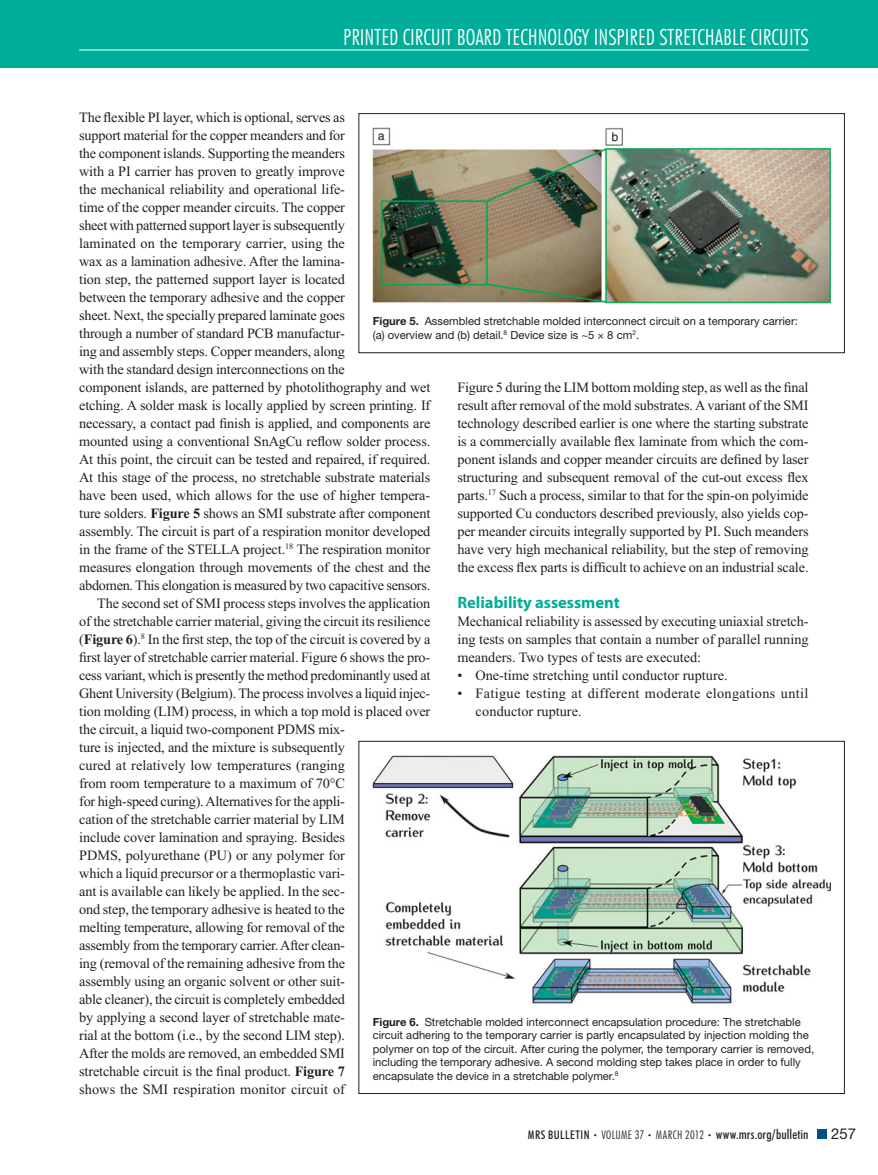
<style>
.page{position:relative;width:878px;height:1175px;background:#fff}
.page>*{position:absolute;margin:0;border:0;box-sizing:border-box;transform-origin:0 0}
.t1{font:300 condensed 22.5px "Futura BT";color:#fff}
.t2{font:700 16.5px "Myriad Pro";color:#00ad98}
.t3{font:15px "Helvetica Neue LT Std";color:#231f20}
.t4{font:14.25px/18px "Times New Roman";letter-spacing:-.01em;color:#231f20;text-align:justify}
.t5{font:14.25px/18px "Times New Roman";letter-spacing:.025em;color:#231f20}
.t6{font:500 condensed 13.5px "Futura BT";letter-spacing:.01em;color:#231f20}
.t7{font:11.25px/13.5px "Helvetica Neue LT Std";color:#231f20}
.s1{font-weight:700}
.s2{font-family:"Tn Q"}
.s3{font-size:12px}
.s4{font-weight:300;font-size:7.5px}
.s5{font-weight:300;font-size:12px}
</style>
<div class="page">
<div style="left:0;top:0;width:878px;height:68px;background:#00ad98"></div>
<hr style="left:79px;top:50px;width:729px;height:1px;background:#fff">
<div style="left:817px;top:1130px;width:9px;height:8px;background:#005080"></div>
<img style="left:373px;top:127px;width:457px;height:176px">
<div style="left:358px;top:113px;width:486px;height:240px;border:1px solid #231f20"></div>
<img style="left:373px;top:755px;width:457px;height:248px">
<h1 class="t1" style="left:343px;top:29px;width:467px">PRINTED CIRCUIT BOARD TECHNOLOGY INSPIRED STRETCHABLE CIRCUITS</h1>
<p class="t4" style="left:79px;top:109px;width:267px">The flexible PI layer, which is optional, serves as</p>
<p class="t4" style="left:79px;top:127px;width:267px">support material for the copper meanders and for</p>
<p class="t4" style="left:79px;top:145px;width:267px">the component islands. Supporting the meanders</p>
<p class="t4" style="left:79px;top:163px;width:267px">with a PI carrier has proven to greatly improve</p>
<p class="t4" style="left:79px;top:181px;width:267px">the mechanical reliability and operational life-</p>
<p class="t4" style="left:79px;top:199px;width:267px">time of the copper meander circuits. The copper</p>
<p class="t4" style="left:79px;top:217px;width:267px">sheet with patterned support layer is subsequently</p>
<p class="t4" style="left:79px;top:235px;width:267px">laminated on the temporary carrier, using the</p>
<p class="t4" style="left:79px;top:253px;width:267px">wax as a lamination adhesive. After the lamina-</p>
<p class="t4" style="left:79px;top:271px;width:267px">tion step, the patterned support layer is located</p>
<p class="t4" style="left:79px;top:289px;width:267px">between the temporary adhesive and the copper</p>
<p class="t4" style="left:79px;top:307px;width:267px">sheet. Next, the specially prepared laminate goes</p>
<p class="t4" style="left:79px;top:325px;width:267px">through a number of standard PCB manufactur-</p>
<p class="t4" style="left:79px;top:343px;width:267px">ing and assembly steps. Copper meanders, along</p>
<p class="t4" style="left:79px;top:361px;width:267px">with the standard design interconnections on the</p>
<p class="t4" style="left:79px;top:379px;width:353px">component islands, are patterned by photolithography and wet</p>
<p class="t4" style="left:79px;top:397px;width:353px">etching. A solder mask is locally applied by screen printing. If</p>
<p class="t4" style="left:79px;top:415px;width:353px">necessary, a contact pad finish is applied, and components are</p>
<p class="t4" style="left:79px;top:433px;width:353px">mounted using a conventional SnAgCu reflow solder process.</p>
<p class="t4" style="left:79px;top:451px;width:353px">At this point, the circuit can be tested and repaired, if required.</p>
<p class="t4" style="left:79px;top:469px;width:353px">At this stage of the process, no stretchable substrate materials</p>
<p class="t4" style="left:79px;top:487px;width:352px">have been used, which allows for the use of higher tempera-</p>
<p class="t4" style="left:79px;top:505px;width:353px">ture solders. <span class="s1">Figure 5</span> shows an SMI substrate after component</p>
<p class="t4" style="left:79px;top:523px;width:352px">assembly. The circuit is part of a respiration monitor developed</p>
<p class="t4" style="left:79px;top:541px;width:352px">in the frame of the STELLA project. <sup>18</sup> The respiration monitor</p>
<p class="t4" style="left:79px;top:559px;width:353px">measures elongation through movements of the chest and the</p>
<p class="t4" style="left:79px;top:577px;width:352px">abdomen. This elongation is measured by two capacitive sensors.</p>
<p class="t4" style="left:97px;top:595px;width:335px">The second set of SMI process steps involves the application</p>
<p class="t4" style="left:79px;top:613px;width:353px">of the stretchable carrier material, giving the circuit its resilience</p>
<p class="t4" style="left:79px;top:631px;width:353px">( <span class="s1">Figure 6</span> ). <sup>8</sup> In the first step, the top of the circuit is covered by a</p>
<p class="t4" style="left:79px;top:649px;width:352px">first layer of stretchable carrier material. Figure 6 shows the pro-</p>
<p class="t4" style="left:79px;top:667px;width:353px">cess variant, which is presently the method predominantly used at</p>
<p class="t4" style="left:79px;top:685px;width:352px">Ghent University (Belgium). The process involves a liquid injec-</p>
<p class="t4" style="left:79px;top:703px;width:353px">tion molding (LIM) process, in which a top mold is placed over</p>
<p class="t4" style="left:79px;top:721px;width:267px">the circuit, a liquid two-component PDMS mix-</p>
<p class="t4" style="left:79px;top:739px;width:267px">ture is injected, and the mixture is subsequently</p>
<p class="t4" style="left:79px;top:757px;width:267px">cured at relatively low temperatures (ranging</p>
<p class="t4" style="left:79px;top:775px;width:267px">from room temperature to a maximum of 70°C</p>
<p class="t4" style="left:79px;top:793px;width:267px">for high-speed curing). Alternatives for the appli-</p>
<p class="t4" style="left:79px;top:811px;width:267px">cation of the stretchable carrier material by LIM</p>
<p class="t4" style="left:79px;top:829px;width:267px">include cover lamination and spraying. Besides</p>
<p class="t4" style="left:79px;top:847px;width:267px">PDMS, polyurethane (PU) or any polymer for</p>
<p class="t4" style="left:79px;top:865px;width:267px">which a liquid precursor or a thermoplastic vari-</p>
<p class="t4" style="left:79px;top:883px;width:267px">ant is available can likely be applied. In the sec-</p>
<p class="t4" style="left:79px;top:901px;width:267px">ond step, the temporary adhesive is heated to the</p>
<p class="t4" style="left:79px;top:919px;width:267px">melting temperature, allowing for removal of the</p>
<p class="t4" style="left:79px;top:937px;width:267px">assembly from the temporary carrier. After clean-</p>
<p class="t4" style="left:79px;top:955px;width:267px">ing (removal of the remaining adhesive from the</p>
<p class="t4" style="left:79px;top:973px;width:267px">assembly using an organic solvent or other suit-</p>
<p class="t4" style="left:79px;top:991px;width:267px">able cleaner), the circuit is completely embedded</p>
<p class="t4" style="left:79px;top:1009px;width:267px">by applying a second layer of stretchable mate-</p>
<p class="t4" style="left:79px;top:1027px;width:267px">rial at the bottom (i.e., by the second LIM step).</p>
<p class="t4" style="left:79px;top:1045px;width:267px">After the molds are removed, an embedded SMI</p>
<p class="t4" style="left:79px;top:1063px;width:267px">stretchable circuit is the final product. <span class="s1">Figure 7</span></p>
<p class="t4" style="left:79px;top:1081px;width:267px">shows the SMI respiration monitor circuit of</p>
<p class="t7" style="left:373px;top:316px;width:426px"><span class="s1">Figure 5.</span> Assembled stretchable molded interconnect circuit on a temporary carrier: (a) overview and (b) detail. <sup>8</sup> Device size is <span class="s2">∼</span>5 × 8 cm <sup>2</sup>.</p>
<p class="t4" style="left:457px;top:379px;width:353px">Figure 5 during the LIM bottom molding step, as well as the final result after removal of the mold substrates. A variant of the SMI technology described earlier is one where the starting substrate is a commercially available flex laminate from which the com&shy;ponent islands and copper meander circuits are defined by laser structuring and subsequent removal of the cut-out excess flex parts. <sup>17</sup> Such a process, similar to that for the spin-on polyimide supported Cu conductors described previously, also yields cop&shy;per meander circuits integrally supported by PI. Such meanders have very high mechanical reliability, but the step of removing the excess flex parts is difficult to achieve on an industrial scale.</p>
<p class="t2" style="left:457px;top:596px;width:164px">Reliability assessment</p>
<p class="t4" style="left:457px;top:613px;width:353px">Mechanical reliability is assessed by executing uniaxial stretch&shy;ing tests on samples that contain a number of parallel running meanders. Two types of tests are executed:</p>
<p class="t4" style="left:457px;top:667px;width:271px">• One-time stretching until conductor rupture.</p>
<p class="t5" style="left:475px;top:685px;width:334px;text-indent:-18px">• Fatigue testing at different moderate elongations until conductor rupture.</p>
<p class="t7" style="left:373px;top:1016px;width:443px"><span class="s1">Figure 6.</span> Stretchable molded interconnect encapsulation procedure: The stretchable circuit adhering to the temporary carrier is partly encapsulated by injection molding the polymer on top of the circuit. After curing the polymer, the temporary carrier is removed, including the temporary adhesive. A second molding step takes place in order to fully encapsulate the device in a stretchable polymer. <sup>8</sup></p>
<p class="t6" style="left:528px;top:1129px;width:282px"><span class="s3">MRS BULLETIN</span> <span class="s4">•</span> <span class="s5">VOLUME 37</span> <span class="s4">•</span> <span class="s5">MARCH 2012</span> <span class="s4">•</span> www.mrs.org/bulletin</p>
<p class="t3" style="left:831px;top:1128px;width:27px">257</p>
</div>
